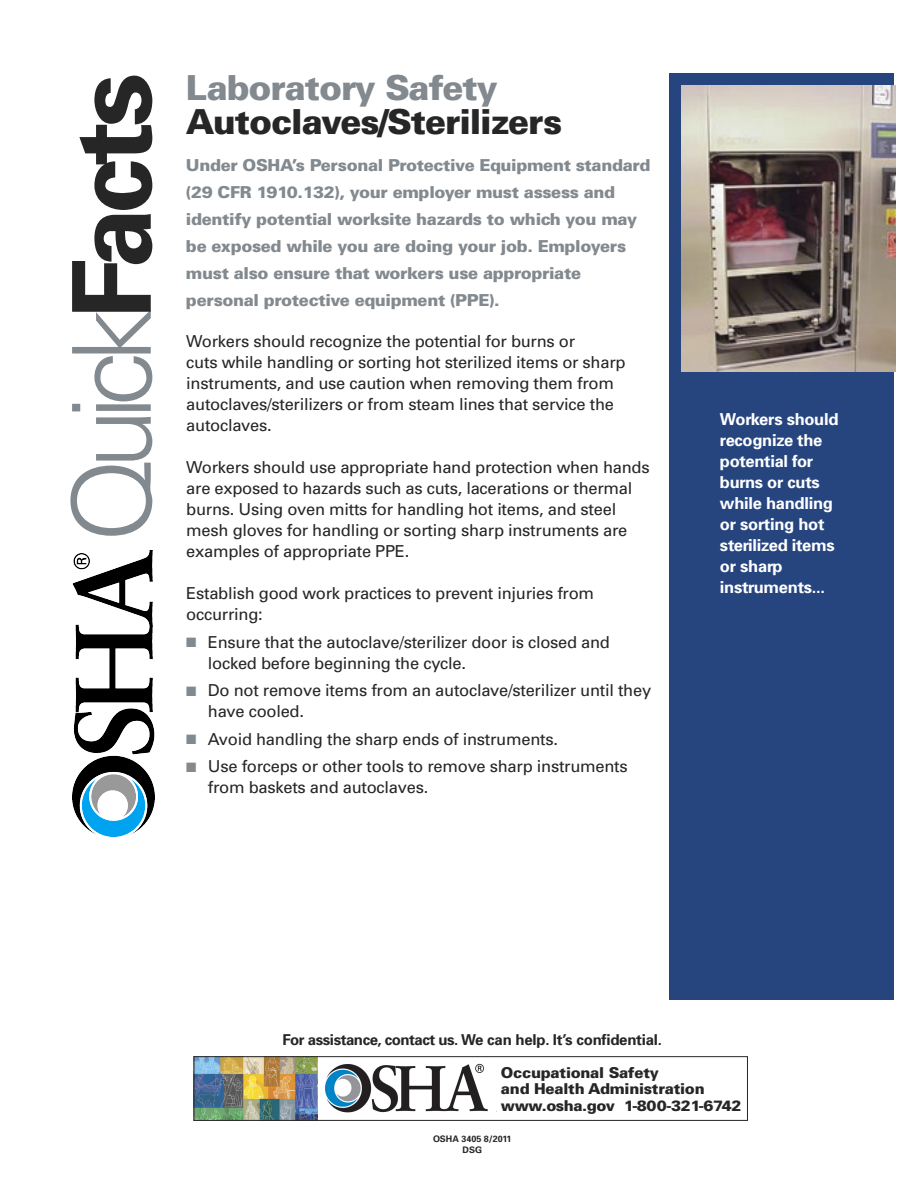
<style>
.page{position:relative;width:918px;height:1188px;background:#fff}
.page>*{position:absolute;margin:0;border:0;box-sizing:border-box;transform-origin:0 0}
.t1{font:300 108.9px "Univers";letter-spacing:-.1em;color:#82898f}
.t2{font:900 34.5px "Univers";letter-spacing:-.03em;color:#272627}
.t3{font:900 34.5px "Univers";letter-spacing:-.03em;color:#82898f}
.t4{font:16.5px/21px "Univers";letter-spacing:-.015em;color:#272627}
.t5{font:900 16.5px/27px "Univers";letter-spacing:-.02em;color:#82898f}
.t6{font:700 16.5px/21px "Univers";letter-spacing:-.015em;color:#fff}
.t7{font:900 15px/16.5px "Univers";letter-spacing:-.015em;color:#272627}
.t8{font:700 15px "Univers";letter-spacing:-.03em;color:#272627}
.t9{font:700 9px/10.8px "Univers";color:#272627;text-align:center}
.s1{font-weight:700;color:#272627}
.s2{color:#82898f}
</style>
<div class="page">
<img style="left:72px;top:550px;width:82px;height:286px">
<img style="left:325px;top:1064px;width:163px;height:48px">
<img style="left:196px;top:1058px;width:122px;height:61px">
<div style="left:194px;top:1056px;width:554px;height:65px;border:1px solid #272627"></div>
<div style="left:669px;top:73px;width:225px;height:927px;background:#26457f"></div>
<img style="left:681px;top:85px;width:215px;height:287px">
<h1 class="t1" style="left:47px;top:543px;width:471px;rotate:-90deg">Quick<span class="s1">Facts</span></h1>
<h2 class="t3" style="left:186px;top:66px;width:313px">Laboratory Safety</h2>
<h2 class="t2" style="left:186px;top:101px;width:378px">Autoclaves/Sterilizers</h2>
<p class="t5" style="left:186px;top:151px;width:466px">Under OSHA’s Personal Protective Equipment standard (29 CFR 1910.132), your employer must assess and identify potential worksite hazards to which you may be exposed while you are doing your job. Employers must also ensure that workers use appropriate personal protective equipment (PPE).</p>
<p class="t4" style="left:186px;top:331px;width:441px">Workers should recognize the potential for burns or<br>cuts while handling or sorting hot sterilized items or sharp instruments, and use caution when removing them from autoclaves/sterilizers or from steam lines that service the autoclaves.</p>
<p class="t4" style="left:186px;top:457px;width:465px">Workers should use appropriate hand protection when hands are exposed to hazards such as cuts, lacerations or thermal burns. Using oven mitts for handling hot items, and steel mesh gloves for handling or sorting sharp instruments are examples of appropriate PPE.</p>
<p class="t4" style="left:186px;top:583px;width:409px">Establish good work practices to prevent injuries from occurring:</p>
<p class="t4" style="left:208px;top:631px;width:404px;text-indent:-22px"><span class="s2">■</span> Ensure that the autoclave/sterilizer door is closed and locked before beginning the cycle.</p>
<p class="t4" style="left:208px;top:680px;width:445px;text-indent:-22px"><span class="s2">■</span> Do not remove items from an autoclave/sterilizer until they have cooled.</p>
<p class="t4" style="left:186px;top:728px;width:373px"><span class="s2">■</span> Avoid handling the sharp ends of instruments.</p>
<p class="t4" style="left:208px;top:756px;width:421px;text-indent:-22px"><span class="s2">■</span> Use forceps or other tools to remove sharp instruments from baskets and autoclaves.</p>
<p class="t6" style="left:720px;top:408px;width:120px">Workers should recognize the potential for burns or cuts while handling or sorting hot sterilized items or sharp instruments...</p>
<p class="t8" style="left:283px;top:1030px;width:381px">For assistance, contact us. We can help. It’s confidential.</p>
<p class="t7" style="left:501px;top:1064px;width:242px">Occupational Safety<br>and Health Administration www.osha.gov 1-800-321-6742</p>
<p class="t9" style="left:433px;top:1133px;width:80px">OSHA 3405 8/2011<br>DSG</p>
</div>
